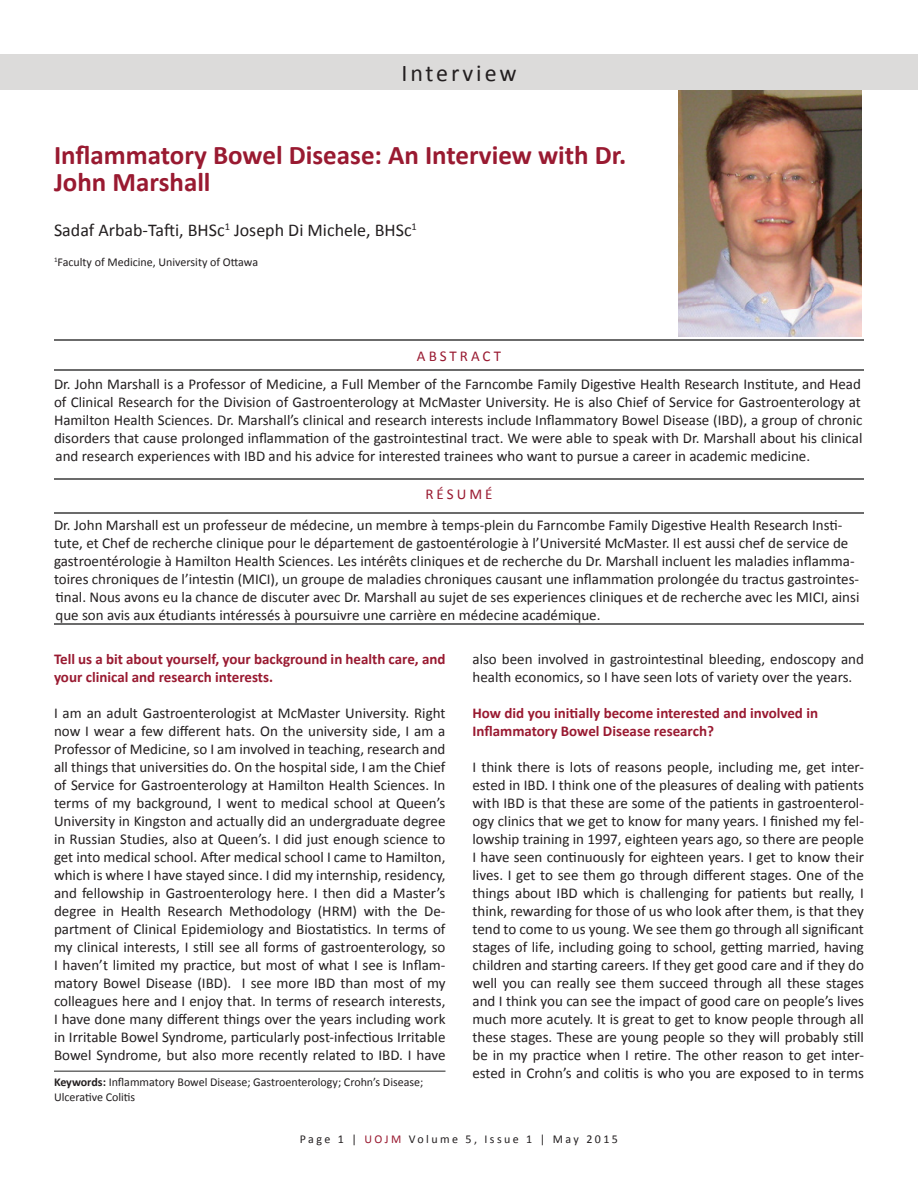
<style>
.page{position:relative;width:918px;height:1188px;background:#fff}
.page>*{position:absolute;margin:0;border:0;box-sizing:border-box;transform-origin:0 0}
.t1{font:700 27px/27px "Calibri";color:#991a31}
.t2{font:24px "Calibri";letter-spacing:.12em;color:#231f20}
.t3{font:18px "Calibri";color:#231f20}
.t4{font:15px/18px "Calibri";color:#231f20;text-align:justify}
.t5{font:700 15px/18px "Calibri";color:#991a31}
.t6{font:15px "Calibri";letter-spacing:.2em;color:#991a31}
.t7{font:12px/14.4px "Calibri";color:#231f20}
.t8{font:12px "Calibri";letter-spacing:.2em;color:#231f20}
.s1{font-weight:700}
.s2{color:#991a31}
</style>
<div class="page">
<div style="left:0;top:54px;width:918px;height:36px;background:#dcdbda"></div>
<hr style="left:54px;top:1070px;width:392px;height:2px;background:#6b6b6b">
<img style="left:678px;top:91px;width:184px;height:246px">
<hr style="left:54px;top:624px;width:810px;height:1px;background:#6b6b6b">
<hr style="left:54px;top:339px;width:810px;height:2px;background:#6b6b6b">
<hr style="left:54px;top:369px;width:810px;height:2px;background:#6b6b6b">
<hr style="left:54px;top:478px;width:810px;height:1px;background:#6b6b6b">
<hr style="left:54px;top:512px;width:810px;height:2px;background:#6b6b6b">
<p class="t2" style="left:401px;top:58px;width:117px">Interview</p>
<p class="t1" style="left:54px;top:142px;width:574px">Inflammatory Bowel Disease: An Interview with Dr.<br>John Marshall</p>
<p class="t3" style="left:54px;top:219px;width:364px">Sadaf Arbab-Tafti, BHSc<sup>1</sup> Joseph Di Michele, BHSc<sup>1</sup></p>
<p class="t7" style="left:54px;top:255px;width:206px"><sup>1</sup>Faculty of Medicine, University of Ottawa</p>
<p class="t6" style="left:417px;top:346px;width:86px">ABSTRACT</p>
<p class="t4" style="left:54px;top:375px;width:810px">Dr. John Marshall is a Professor of Medicine, a Full Member of the Farncombe Family Digestive Health Research Institute, and Head of Clinical Research for the Division of Gastroenterology at McMaster University. He is also Chief of Service for Gastroenterology at Hamilton Health Sciences. Dr. Marshall’s clinical and research interests include Inflammatory Bowel Disease (IBD), a group of chronic disorders that cause prolonged inflammation of the gastrointestinal tract. We were able to speak with Dr. Marshall about his clinical and research experiences with IBD and his advice for interested trainees who want to pursue a career in academic medicine.</p>
<p class="t6" style="left:426px;top:485px;width:68px">RÉSUMÉ</p>
<p class="t4" style="left:54px;top:516px;width:807px;text-align:left">Dr. John Marshall est un professeur de médecine, un membre à temps-plein du Farncombe Family Digestive Health Research Insti&shy;tute, et Chef de recherche clinique pour le département de gastoentérologie à l’Université McMaster. Il est aussi chef de service de gastroentérologie à Hamilton Health Sciences. Les intérêts cliniques et de recherche du Dr. Marshall incluent les maladies inflamma&shy;toires chroniques de l’intestin (MICI), un groupe de maladies chroniques causant une inflammation prolongée du tractus gastrointes&shy;tinal. Nous avons eu la chance de discuter avec Dr. Marshall au sujet de ses experiences cliniques et de recherche avec les MICI, ainsi que son avis aux étudiants intéressés à poursuivre une carrière en médecine académique.</p>
<p class="t5" style="left:54px;top:650px;width:393px">Tell us a bit about yourself, your background in health care, and your clinical and research interests.</p>
<p class="t4" style="left:54px;top:704px;width:393px">I am an adult Gastroenterologist at McMaster University. Right now I wear a few different hats. On the university side, I am a Professor of Medicine, so I am involved in teaching, research and all things that universities do. On the hospital side, I am the Chief of Service for Gastroenterology at Hamilton Health Sciences. In terms of my background, I went to medical school at Queen’s University in Kingston and actually did an undergraduate degree in Russian Studies, also at Queen’s. I did just enough science to get into medical school. After medical school I came to Hamilton, which is where I have stayed since. I did my internship, residency, and fellowship in Gastroenterology here. I then did a Master’s degree in Health Research Methodology (HRM) with the De&shy;partment of Clinical Epidemiology and Biostatistics. In terms of my clinical interests, I still see all forms of gastroenterology, so I haven’t limited my practice, but most of what I see is Inflam&shy;matory Bowel Disease (IBD). I see more IBD than most of my colleagues here and I enjoy that. In terms of research interests, I have done many different things over the years including work in Irritable Bowel Syndrome, particularly post-infectious Irritable Bowel Syndrome, but also more recently related to IBD. I have</p>
<p class="t7" style="left:54px;top:1075px;width:371px"><span class="s1">Keywords:</span> Inflammatory Bowel Disease; Gastroenterology; Crohn’s Disease;<br>Ulcerative Colitis</p>
<p class="t4" style="left:472px;top:650px;width:393px">also been involved in gastrointestinal bleeding, endoscopy and health economics, so I have seen lots of variety over the years.</p>
<p class="t5" style="left:472px;top:704px;width:347px">How did you initially become interested and involved in</p>
<p class="t5" style="left:472px;top:722px;width:243px">Inflammatory Bowel Disease research?</p>
<p class="t4" style="left:472px;top:758px;width:393px">I think there is lots of reasons people, including me, get inter&shy;ested in IBD. I think one of the pleasures of dealing with patients with IBD is that these are some of the patients in gastroenterol&shy;ogy clinics that we get to know for many years. I finished my fel&shy;lowship training in 1997, eighteen years ago, so there are people I have seen continuously for eighteen years. I get to know their lives. I get to see them go through different stages. One of the things about IBD which is challenging for patients but really, I think, rewarding for those of us who look after them, is that they tend to come to us young. We see them go through all significant stages of life, including going to school, getting married, having children and starting careers. If they get good care and if they do well you can really see them succeed through all these stages and I think you can see the impact of good care on people’s lives much more acutely. It is great to get to know people through all these stages. These are young people so they will probably still be in my practice when I retire. The other reason to get inter&shy;ested in Crohn’s and colitis is who you are exposed to in terms</p>
<p class="t8" style="left:300px;top:1131px;width:320px">Page 1 | <span class="s2">UOJM</span> Volume 5, Issue 1 | May 2015</p>
</div>
